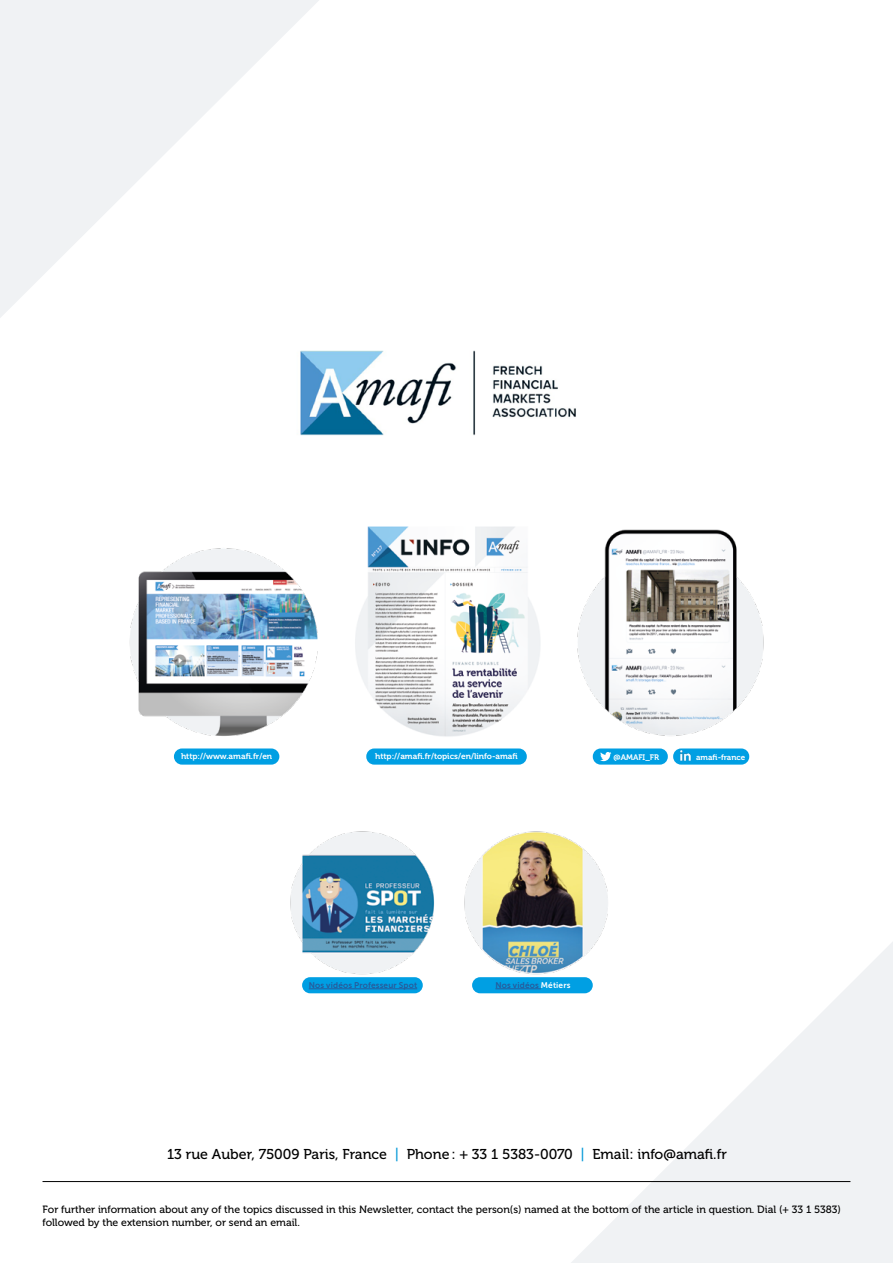
<style>
.page{position:relative;width:893px;height:1263px;background:#fff}
.page>*{position:absolute;margin:0;border:0;box-sizing:border-box;transform-origin:0 0}
.t1{font:14.25px "Museo For Dell 500";color:#000}
.t2{font:10.5px/13.5px "Museo For Dell 500";color:#000}
.t3{font:8.25px "Museo For Dell 700";color:#fff}
.t4{font:8.25px "Museo Sans For Dell 700";letter-spacing:.02em;color:#275b9b}
.t5{font:7.95px "Museo For Dell 700";color:#fff}
.s1{color:#fff}
.s2{color:#0097d7}
</style>
<div class="page">
<svg style="left:0;top:0;width:319px;height:318px;fill:#f2f4f5"></svg>
<svg style="left:571px;top:942px;width:322px;height:321px;fill:#f0f2f4"></svg>
<div style="left:593px;top:748px;width:75px;height:17px;background:#009fe3;border-radius:8px"></div>
<svg style="left:600px;top:752px;width:11px;height:9px"></svg>
<div style="left:673px;top:748px;width:76px;height:17px;background:#009fe3;border-radius:8px"></div>
<img style="left:679px;top:750px;width:12px;height:11px">
<hr style="left:43px;top:1181px;width:807px;height:1px;background:#000">
<div style="left:366px;top:748px;width:161px;height:17px;background:#009fe3;border-radius:8px"></div>
<img style="left:355px;top:526px;width:185px;height:211px">
<img style="left:129px;top:548px;width:189px;height:188px">
<div style="left:174px;top:748px;width:105px;height:17px;background:#009fe3;border-radius:8px"></div>
<img style="left:577px;top:529px;width:187px;height:207px">
<img style="left:300px;top:350px;width:276px;height:86px">
<img style="left:290px;top:831px;width:144px;height:144px">
<img style="left:464px;top:831px;width:145px;height:155px">
<div style="left:302px;top:977px;width:121px;height:16px;background:#009fe3;border-radius:8px"></div>
<hr style="left:309px;top:988px;width:108px;height:1px;background:#275b9b">
<div style="left:472px;top:977px;width:121px;height:16px;background:#009fe3;border-radius:8px"></div>
<hr style="left:495px;top:988px;width:46px;height:1px;background:#275b9b">
<p class="t3" style="left:181px;top:752px;width:93px">http://www.amafi.fr/en</p>
<p class="t3" style="left:375px;top:752px;width:144px">http://amafi.fr/topics/en/linfo-amafi</p>
<p class="t5" style="left:614px;top:752px;width:47px">@AMAFI_FR</p>
<p class="t5" style="left:696px;top:752px;width:51px">amafi-france</p>
<p class="t4" style="left:309px;top:980px;width:110px">Nos vidéos Professeur Spot</p>
<p class="t4" style="left:495px;top:980px;width:77px">Nos vidéos <span class="s1">Métiers</span></p>
<h1 class="t1" style="left:167px;top:1146px;width:561px">13 rue Auber, 75009 Paris, France <span class="s2">|</span> Phone: + 33 1 5383-0070 <span class="s2">|</span> Email: info@amafi.fr</h1>
<p class="t2" style="left:43px;top:1202px;width:800px">For further information about any of the topics discussed in this Newsletter, contact the person(s) named at the bottom of the article in question. Dial (+ 33 1 5383) followed by the extension number, or send an email.</p>
</div>
